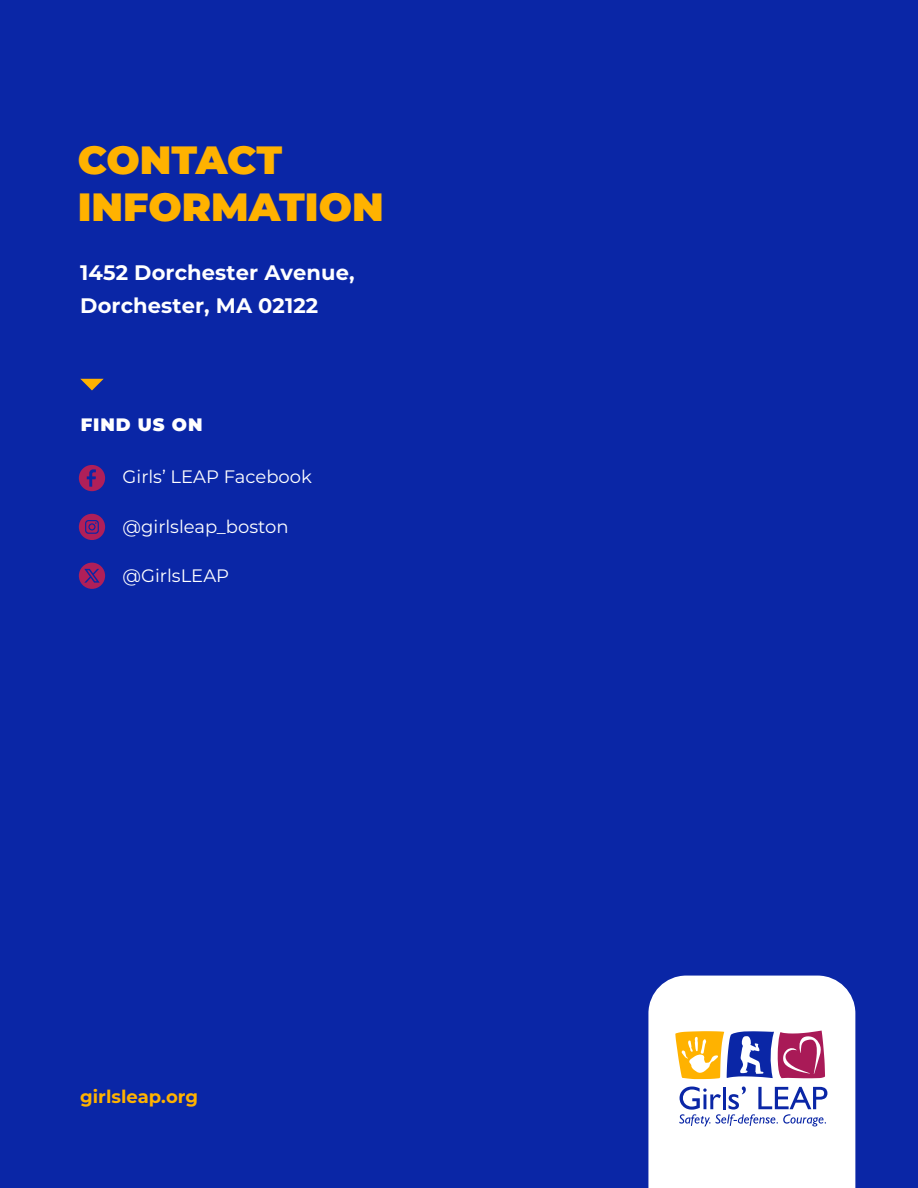
<style>
.page{position:relative;width:918px;height:1188px;background:#0a26a6}
.page>*{position:absolute;margin:0;border:0;box-sizing:border-box;transform-origin:0 0}
.t1{font:900 39.45px/47.2px "Montserrat";color:#ffb200}
.t2{font:700 21px/33px "Montserrat";letter-spacing:.005em;color:#fff}
.t3{font:18px "Montserrat";color:#fff}
.t4{font:700 18px "Montserrat";color:#ffb200}
.t5{font:900 18px "Montserrat";letter-spacing:.05em;color:#fff}
</style>
<div class="page">
<div style="left:648px;top:976px;width:207px;height:212px;background:#fff"></div>
<svg style="left:679px;top:1086px;width:148px;height:40px;background:#c2c9e8"></svg>
<svg style="left:675px;top:1031px;width:150px;height:48px"></svg>
<svg style="left:80px;top:379px;width:24px;height:11px"></svg>
<svg style="left:79px;top:465px;width:26px;height:26px"></svg>
<svg style="left:79px;top:514px;width:26px;height:26px"></svg>
<svg style="left:79px;top:563px;width:26px;height:26px"></svg>
<h1 class="t1" style="left:78px;top:134px;width:308px">CONTACT<br>INFORMATION</h1>
<p class="t2" style="left:80px;top:255px;width:276px">1452 Dorchester Avenue,<br>Dorchester, MA 02122</p>
<p class="t5" style="left:81px;top:411px;width:123px">FIND US ON</p>
<p class="t3" style="left:123px;top:465px;width:191px">Girls’ LEAP Facebook</p>
<p class="t3" style="left:123px;top:514px;width:167px">@girlsleap_boston</p>
<p class="t3" style="left:123px;top:564px;width:108px">@GirlsLEAP</p>
<p class="t4" style="left:80px;top:1084px;width:119px">girlsleap.org</p>
</div>
